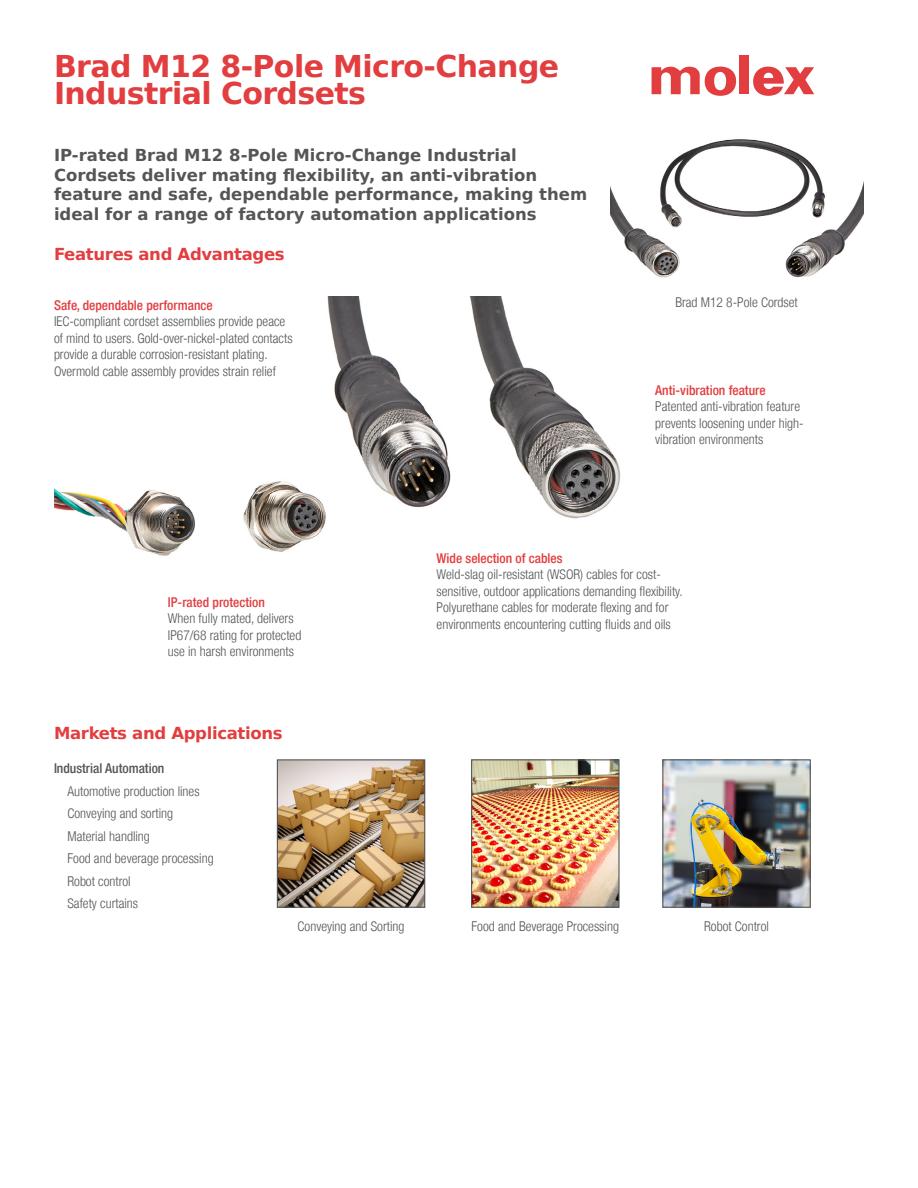
<style>
.page{position:relative;width:918px;height:1188px;background:#fff}
.page>*{position:absolute;margin:0;border:0;box-sizing:border-box;transform-origin:0 0}
.t1{font:700 30px/27px "Bitstream Vera Sans";letter-spacing:-.02em;color:#e23d3f}
.t2{font:700 16.5px/19.5px "Bitstream Vera Sans";color:#545656}
.t3{font:700 16.5px "Bitstream Vera Sans";letter-spacing:-.02em;color:#e23d3f}
.t4{font:300 condensed 13.5px/16.5px "Helvetica Neue LT";color:#545656}
.t5{font:500 condensed 13.5px "Helvetica Neue LT";color:#e23d3f}
.t6{font:500 condensed 13.5px "Helvetica Neue LT";color:#545656}
</style>
<div class="page">
<img style="left:327px;top:297px;width:294px;height:222px">
<img style="left:54px;top:478px;width:275px;height:78px">
<img style="left:610px;top:139px;width:254px;height:139px">
<img style="left:279px;top:761px;width:144px;height:145px">
<div style="left:277px;top:759px;width:148px;height:149px;border:1px solid #545656"></div>
<img style="left:473px;top:761px;width:145px;height:145px">
<div style="left:471px;top:759px;width:149px;height:149px;border:1px solid #545656"></div>
<img style="left:664px;top:761px;width:145px;height:145px">
<div style="left:662px;top:759px;width:149px;height:149px;border:1px solid #545656"></div>
<div style="left:739px;top:56px;width:10px;height:38px;background:#e23d3f"></div>
<svg style="left:652px;top:66px;width:84px;height:30px"></svg>
<svg style="left:753px;top:67px;width:61px;height:29px"></svg>
<h1 class="t1" style="left:54px;top:53px;width:507px">Brad M12 8-Pole Micro-Change<br>Industrial Cordsets</h1>
<p class="t2" style="left:54px;top:146px;width:535px">IP-rated Brad M12 8-Pole Micro-Change Industrial Cordsets deliver mating flexibility, an anti-vibration feature and safe, dependable performance, making them ideal for a range of factory automation applications</p>
<p class="t3" style="left:54px;top:245px;width:232px">Features and Advantages</p>
<p class="t5" style="left:54px;top:297px;width:160px">Safe, dependable performance</p>
<p class="t4" style="left:675px;top:294px;width:124px">Brad M12 8-Pole Cordset</p>
<p class="t4" style="left:54px;top:313px;width:240px">IEC-compliant cordset assemblies provide peace of mind to users. Gold-over-nickel-plated contacts provide a durable corrosion-resistant plating.<br>Overmold cable assembly provides strain relief</p>
<p class="t5" style="left:655px;top:382px;width:112px">Anti-vibration feature</p>
<p class="t4" style="left:655px;top:398px;width:150px">Patented anti-vibration feature prevents loosening under high&shy;vibration environments</p>
<p class="t5" style="left:168px;top:594px;width:99px">IP-rated protection</p>
<p class="t4" style="left:168px;top:610px;width:135px">When fully mated, delivers<br>IP67/68 rating for protected use in harsh environments</p>
<p class="t3" style="left:54px;top:724px;width:230px">Markets and Applications</p>
<p class="t6" style="left:54px;top:760px;width:112px">Industrial Automation</p>
<p class="t4" style="left:68px;top:780px;width:148px;line-height:22.5px">Automotive production lines<br>Conveying and sorting<br>Material handling<br>Food and beverage processing<br>Robot control<br>Safety curtains</p>
<p class="t5" style="left:437px;top:550px;width:127px">Wide selection of cables</p>
<p class="t4" style="left:437px;top:566px;width:248px">Weld-slag oil-resistant (WSOR) cables for cost&shy;sensitive, outdoor applications demanding flexibility.<br>Polyurethane cables for moderate flexing and for environments encountering cutting fluids and oils</p>
<p class="t4" style="left:298px;top:918px;width:108px">Conveying and Sorting</p>
<p class="t4" style="left:472px;top:918px;width:149px">Food and Beverage Processing</p>
<p class="t4" style="left:704px;top:918px;width:66px">Robot Control</p>
</div>
